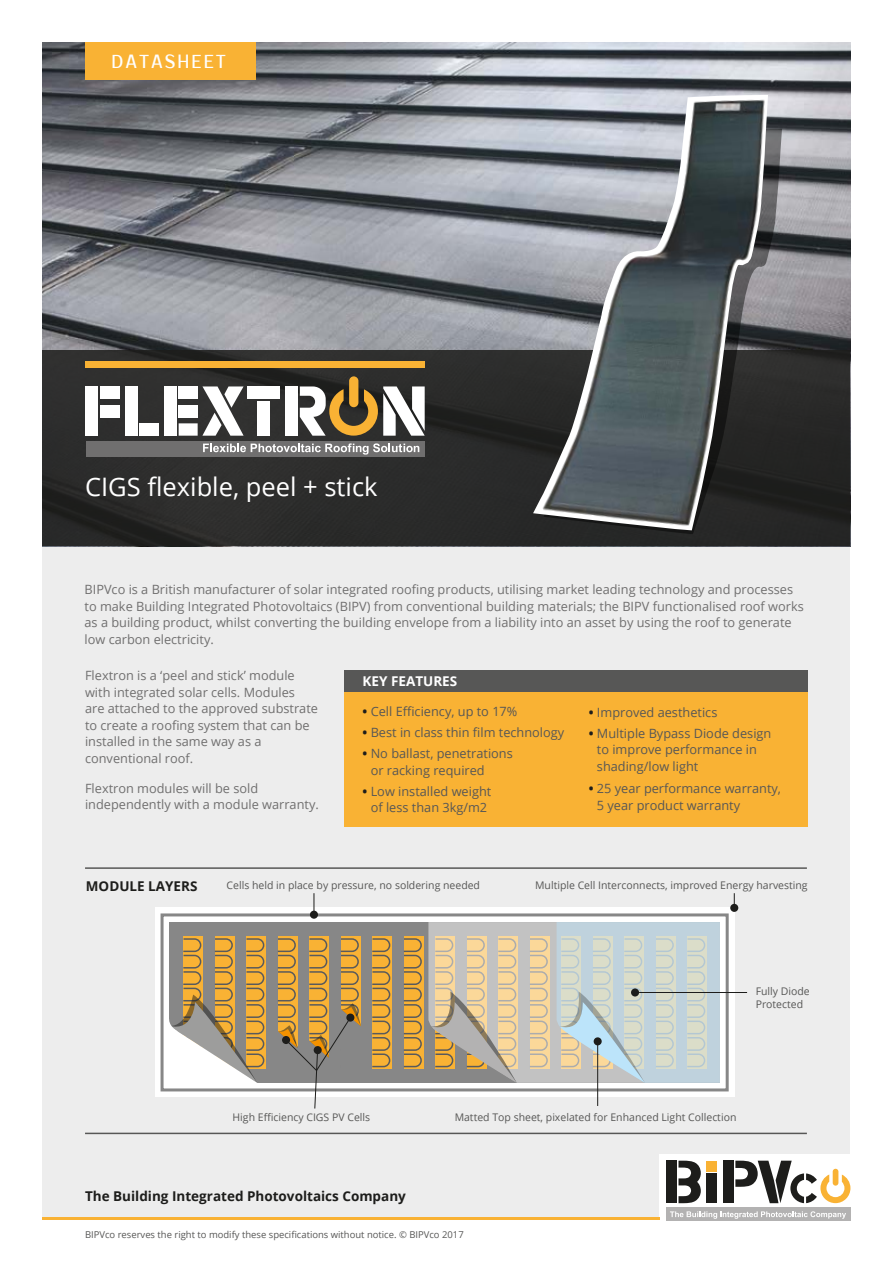
<style>
.page{position:relative;width:893px;height:1263px;background:#fff}
.page>*{position:absolute;margin:0;border:0;box-sizing:border-box;transform-origin:0 0}
.t1{font:25.5px "Open Sans";color:#fff}
.t2{font:19.05px "Prosto One";letter-spacing:.2em;color:#fff;scale:.7 1}
.t3{font:700 13.5px "Open Sans";color:#1d1d1b}
.t4{font:700 13.5px "Open Sans";color:#fff}
.t5{font:12.75px/16.5px "Open Sans";color:#706f6f}
.t6{font:12.75px/16.5px "Open Sans";color:#575756}
.t7{font:10.5px/12.6px "Open Sans";color:#575756}
.t8{font:9.45px "Open Sans";color:#575756}
.s1{font-weight:700;color:#1d1d1b}
</style>
<div class="page">
<div style="left:43px;top:43px;width:807px;height:1177px;background:#ededed"></div>
<div style="left:660px;top:1155px;width:233px;height:108px;background:#fff"></div>
<hr style="left:43px;top:1217px;width:617px;height:3px;background:#f9b234">
<img style="left:43px;top:43px;width:807px;height:503px">
<div style="left:85px;top:43px;width:170px;height:37px;background:#f9b234"></div>
<svg style="left:43px;top:350px;width:807px;height:195px;background:#2c2c2b"></svg>
<div style="left:85px;top:361px;width:340px;height:7px;background:#f9b234"></div>
<div style="left:86px;top:386px;width:12px;height:50px;background:#fff"></div>
<div style="left:101px;top:405px;width:19px;height:12px;background:#fff"></div>
<div style="left:101px;top:386px;width:19px;height:13px;background:#fff"></div>
<div style="left:140px;top:423px;width:19px;height:13px;background:#fff"></div>
<div style="left:179px;top:423px;width:19px;height:13px;background:#fff"></div>
<div style="left:179px;top:386px;width:19px;height:13px;background:#fff"></div>
<div style="left:179px;top:405px;width:19px;height:12px;background:#fff"></div>
<div style="left:248px;top:386px;width:32px;height:13px;background:#fff"></div>
<div style="left:125px;top:386px;width:12px;height:50px;background:#fff"></div>
<div style="left:164px;top:386px;width:12px;height:50px;background:#fff"></div>
<div style="left:285px;top:386px;width:12px;height:50px;background:#fff"></div>
<div style="left:349px;top:376px;width:9px;height:31px;background:#f9b234;border-radius:5px"></div>
<div style="left:86px;top:441px;width:339px;height:15px;background:#706f6f"></div>
<div style="left:257px;top:402px;width:13px;height:34px;background:#fff"></div>
<svg style="left:203px;top:443px;width:216px;height:12px"></svg>
<svg style="left:202px;top:386px;width:42px;height:50px;background:#a0a09f"></svg>
<svg style="left:300px;top:386px;width:125px;height:50px;background:#9e9179"></svg>
<img style="left:481px;top:68px;width:349px;height:479px">
<hr style="left:85px;top:1133px;width:722px;height:1px;background:#575756">
<hr style="left:85px;top:867px;width:722px;height:2px;background:#575756">
<div style="left:155px;top:908px;width:579px;height:189px;background:#fff"></div>
<div style="left:161px;top:913px;width:568px;height:178px;border:3px solid #878787"></div>
<div style="left:169px;top:922px;width:551px;height:161px;background:#878787"></div>
<div style="left:246px;top:936px;width:20px;height:133px;background:#f9b234"></div>
<div style="left:372px;top:936px;width:20px;height:133px;background:#f9b234"></div>
<svg style="left:372px;top:938px;width:19px;height:130px"></svg>
<svg style="left:404px;top:937px;width:19px;height:131px;background:#d8a03b"></svg>
<svg style="left:169px;top:937px;width:96px;height:146px"></svg>
<svg style="left:428px;top:922px;width:129px;height:161px;background:#cfc5b3"></svg>
<svg style="left:431px;top:937px;width:86px;height:146px;background:#cab99a"></svg>
<svg style="left:557px;top:922px;width:163px;height:161px;background:#c8d3d1"></svg>
<div style="left:730px;top:904px;width:8px;height:8px;background:#1d1d1b;border-radius:50%"></div>
<div style="left:631px;top:988px;width:8px;height:8px;background:#1d1d1b;border-radius:50%"></div>
<hr style="left:639px;top:992px;width:108px;height:1px;background:#1d1d1b">
<div style="left:310px;top:911px;width:8px;height:8px;background:#1d1d1b;border-radius:50%"></div>
<svg style="left:314px;top:893px;width:1px;height:18px"></svg>
<div style="left:594px;top:1037px;width:8px;height:8px;background:#1d1d1b;border-radius:50%"></div>
<hr style="left:597px;top:1041px;width:1px;height:65px;background:#1d1d1b">
<svg style="left:272px;top:937px;width:90px;height:172px"></svg>
<div style="left:344px;top:671px;width:464px;height:156px;background:#f9b234"></div>
<div style="left:344px;top:670px;width:464px;height:22px;background:#575756"></div>
<div style="left:666px;top:1208px;width:184px;height:13px;background:#b3b2b2"></div>
<svg style="left:678px;top:1161px;width:23px;height:42px"></svg>
<div style="left:666px;top:1161px;width:10px;height:42px;background:#1d1d1b"></div>
<div style="left:723px;top:1161px;width:10px;height:42px;background:#1d1d1b"></div>
<div style="left:706px;top:1173px;width:11px;height:30px;background:#1d1d1b"></div>
<div style="left:706px;top:1161px;width:11px;height:10px;background:#f9b234"></div>
<svg style="left:735px;top:1161px;width:115px;height:42px"></svg>
<svg style="left:670px;top:1211px;width:176px;height:8px"></svg>
<h2 class="t2" style="left:112px;top:50px;width:164px">DATASHEET</h2>
<h1 class="t1" style="left:85px;top:469px;width:294px">CIGS flexible, peel + stick</h1>
<p class="t5" style="left:85px;top:581px;width:721px">BIPVco is a British manufacturer of solar integrated roofing products, utilising market leading technology and processes to make Building Integrated Photovoltaics (BIPV) from conventional building materials; the BIPV functionalised roof works as a building product, whilst converting the building envelope from a liability into an asset by using the roof to generate low carbon electricity.</p>
<p class="t5" style="left:85px;top:667px;width:234px">Flextron is a ‘peel and stick’ module with integrated solar cells. Modules<br>are attached to the approved substrate to create a roofing system that can be installed in the same way as a conventional roof.</p>
<p class="t5" style="left:85px;top:779px;width:235px">Flextron modules will be sold independently with a module warranty.</p>
<p class="t4" style="left:363px;top:672px;width:96px">KEY FEATURES</p>
<p class="t6" style="left:363px;top:703px;width:156px"><span class="s1">•</span> Cell Efficiency, up to 17%</p>
<p class="t6" style="left:363px;top:724px;width:203px"><span class="s1">•</span> Best in class thin film technology</p>
<p class="t6" style="left:371px;top:745px;width:144px;text-indent:-8px"><span class="s1">•</span> No ballast, penetrations or racking required</p>
<p class="t6" style="left:363px;top:782px;width:130px;text-align:center"><span class="s1">•</span> Low installed weight of less than 3kg/m2</p>
<p class="t6" style="left:589px;top:704px;width:130px"><span class="s1">•</span> Improved aesthetics</p>
<p class="t6" style="left:597px;top:725px;width:176px;text-indent:-8px"><span class="s1">•</span> Multiple Bypass Diode design to improve performance in shading/low light</p>
<p class="t6" style="left:597px;top:780px;width:186px;text-indent:-8px"><span class="s1">•</span> 25 year performance warranty,<br>5 year product warranty</p>
<p class="t3" style="left:86px;top:877px;width:113px">MODULE LAYERS</p>
<p class="t7" style="left:227px;top:879px;width:255px">Cells held in place by pressure, no soldering needed</p>
<p class="t7" style="left:535px;top:879px;width:274px">Multiple Cell Interconnects, improved Energy harvesting</p>
<p class="t7" style="left:756px;top:985px;width:56px">Fully Diode<br>Protected</p>
<p class="t7" style="left:233px;top:1111px;width:139px">High Efficiency CIGS PV Cells</p>
<p class="t7" style="left:455px;top:1111px;width:283px">Matted Top sheet, pixelated for Enhanced Light Collection</p>
<p class="t3" style="left:85px;top:1186px;width:322px">The Building Integrated Photovoltaics Company</p>
<p class="t8" style="left:85px;top:1228px;width:380px">BIPVco reserves the right to modify these specifications without notice. © BIPVco 2017</p>
</div>
